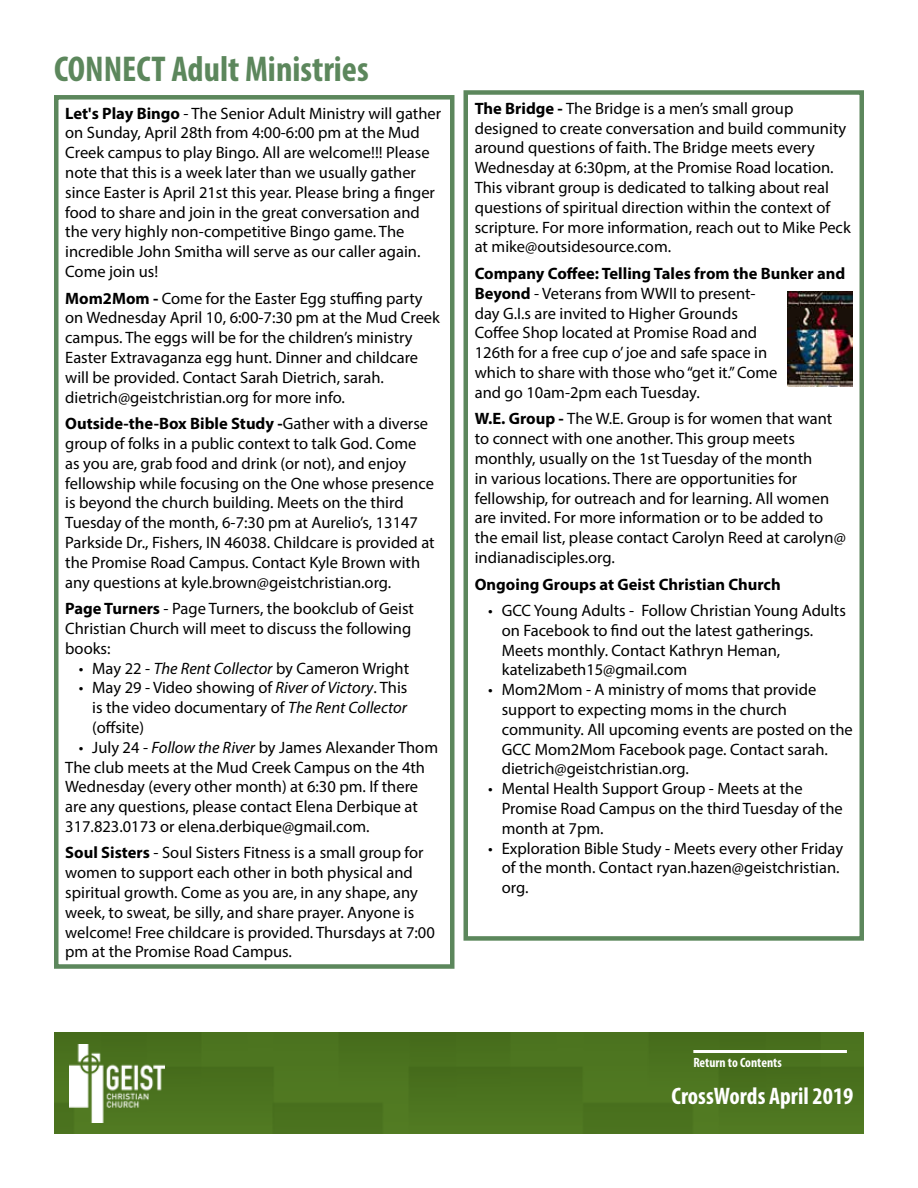
<style>
.page{position:relative;width:918px;height:1188px;background:#fff}
.page>*{position:absolute;margin:0;border:0;box-sizing:border-box;transform-origin:0 0}
.t1{font:700 condensed 36px "Myriad Pro";color:#5c875c}
.t2{font:700 condensed 24px "Myriad Pro";color:#fff}
.t3{font:16.5px/19.8px "Myriad Pro";color:#000}
.t4{font:700 16.5px "Myriad Pro";color:#000}
.t5{font:700 condensed 13.5px "Myriad Pro";color:#fff}
.s1{font-weight:700}
.s2{font-style:italic}
</style>
<div class="page">
<div style="left:54px;top:1033px;width:810px;height:101px;background:#4b731f"></div>
<img style="left:69px;top:1044px;width:95px;height:78px">
<div style="left:54px;top:95px;width:400px;height:874px;border:4px solid #5c875c"></div>
<div style="left:464px;top:90px;width:400px;height:851px;border:4px solid #5c875c"></div>
<img style="left:787px;top:291px;width:66px;height:95px">
<hr style="left:693px;top:1050px;width:154px;height:3px;background:#fff">
<h1 class="t1" style="left:54px;top:47px;width:316px">CONNECT Adult Ministries</h1>
<p class="t3" style="left:65px;top:103px;width:377px"><span class="s1">Let's Play Bingo</span> - The Senior Adult Ministry will gather on Sunday, April 28th from 4:00-6:00 pm at the Mud Creek campus to play Bingo. All are welcome!!! Please note that this is a week later than we usually gather since Easter is April 21st this year. Please bring a finger food to share and join in the great conversation and the very highly non-competitive Bingo game. The incredible John Smitha will serve as our caller again.<br>Come join us!</p>
<p class="t3" style="left:65px;top:288px;width:376px"><span class="s1">Mom2Mom -</span> Come for the Easter Egg stuffing party on Wednesday April 10, 6:00-7:30 pm at the Mud Creek campus. The eggs will be for the children’s ministry Easter Extravaganza egg hunt. Dinner and childcare will be provided. Contact Sarah Dietrich, sarah. dietrich@geistchristian.org for more info.</p>
<p class="t3" style="left:65px;top:413px;width:371px"><span class="s1">Outside-the-Box Bible Study -</span>Gather with a diverse group of folks in a public context to talk God. Come as you are, grab food and drink (or not), and enjoy fellowship while focusing on the One whose presence is beyond the church building. Meets on the third Tuesday of the month, 6-7:30 pm at Aurelio’s, 13147<br>Parkside Dr., Fishers, IN 46038. Childcare is provided at the Promise Road Campus. Contact Kyle Brown with any questions at kyle.brown@geistchristian.org.</p>
<p class="t3" style="left:65px;top:598px;width:350px"><span class="s1">Page Turners</span> - Page Turners, the bookclub of Geist<br>Christian Church will meet to discuss the following books:</p>
<p class="t3" style="left:79px;top:658px;width:332px">• May 22 - <span class="s2">The Rent Collector</span> by Cameron Wright</p>
<p class="t3" style="left:92px;top:678px;width:317px;text-align:justify;text-indent:-13px">• May 29 - Video showing of <span class="s2">River of Victory</span>. This is the video documentary of <span class="s2">The Rent Collector </span>(offsite)</p>
<p class="t3" style="left:65px;top:737px;width:374px;text-indent:13px">• July 24 - <span class="s2">Follow the River</span> by James Alexander Thom The club meets at the Mud Creek Campus on the 4th Wednesday (every other month) at 6:30 pm. If there are any questions, please contact Elena Derbique at 317.823.0173 or elena.derbique@gmail.com.</p>
<p class="t3" style="left:65px;top:843px;width:371px"><span class="s1">Soul Sisters</span> - Soul Sisters Fitness is a small group for women to support each other in both physical and spiritual growth. Come as you are, in any shape, any week, to sweat, be silly, and share prayer. Anyone is welcome! Free childcare is provided. Thursdays at 7:00 pm at the Promise Road Campus.</p>
<p class="t3" style="left:475px;top:98px;width:378px"><span class="s1">The Bridge -</span> The Bridge is a men’s small group designed to create conversation and build community around questions of faith. The Bridge meets every Wednesday at 6:30pm, at the Promise Road location.<br>This vibrant group is dedicated to talking about real questions of spiritual direction within the context of scripture. For more information, reach out to Mike Peck at mike@outsidesource.com.</p>
<p class="t3" style="left:475px;top:263px;width:372px"><span class="s1">Company Coffee: Telling Tales from the Bunker and Beyond</span> - Veterans from WWII to present-<br>day G.I.s are invited to Higher Grounds<br>Coffee Shop located at Promise Road and<br>126th for a free cup o’ joe and safe space in<br>which to share with those who “get it.” Come<br>and go 10am-2pm each Tuesday.</p>
<p class="t3" style="left:475px;top:409px;width:373px"><span class="s1">W.E. Group -</span> The W.E. Group is for women that want to connect with one another. This group meets monthly, usually on the 1st Tuesday of the month<br>in various locations. There are opportunities for fellowship, for outreach and for learning. All women are invited. For more information or to be added to the email list, please contact Carolyn Reed at carolyn@ indianadisciples.org.</p>
<p class="t4" style="left:475px;top:573px;width:307px">Ongoing Groups at Geist Christian Church</p>
<p class="t3" style="left:502px;top:600px;width:346px;text-indent:-13px">• GCC Young Adults - Follow Christian Young Adults on Facebook to find out the latest gatherings.<br>Meets monthly. Contact Kathryn Heman, katelizabeth15@gmail.com</p>
<p class="t3" style="left:502px;top:680px;width:353px;text-indent:-13px">• Mom2Mom - A ministry of moms that provide support to expecting moms in the church community. All upcoming events are posted on the GCC Mom2Mom Facebook page. Contact sarah. dietrich@geistchristian.org.</p>
<p class="t3" style="left:502px;top:779px;width:343px;text-indent:-13px">• Mental Health Support Group - Meets at the<br>Promise Road Campus on the third Tuesday of the month at 7pm.</p>
<p class="t3" style="left:502px;top:838px;width:343px;text-indent:-13px">• Exploration Bible Study - Meets every other Friday of the month. Contact ryan.hazen@geistchristian. org.</p>
<p class="t5" style="left:693px;top:1054px;width:90px">Return to Contents</p>
<h2 class="t2" style="left:671px;top:1081px;width:184px">CrossWords April 2019</h2>
</div>
